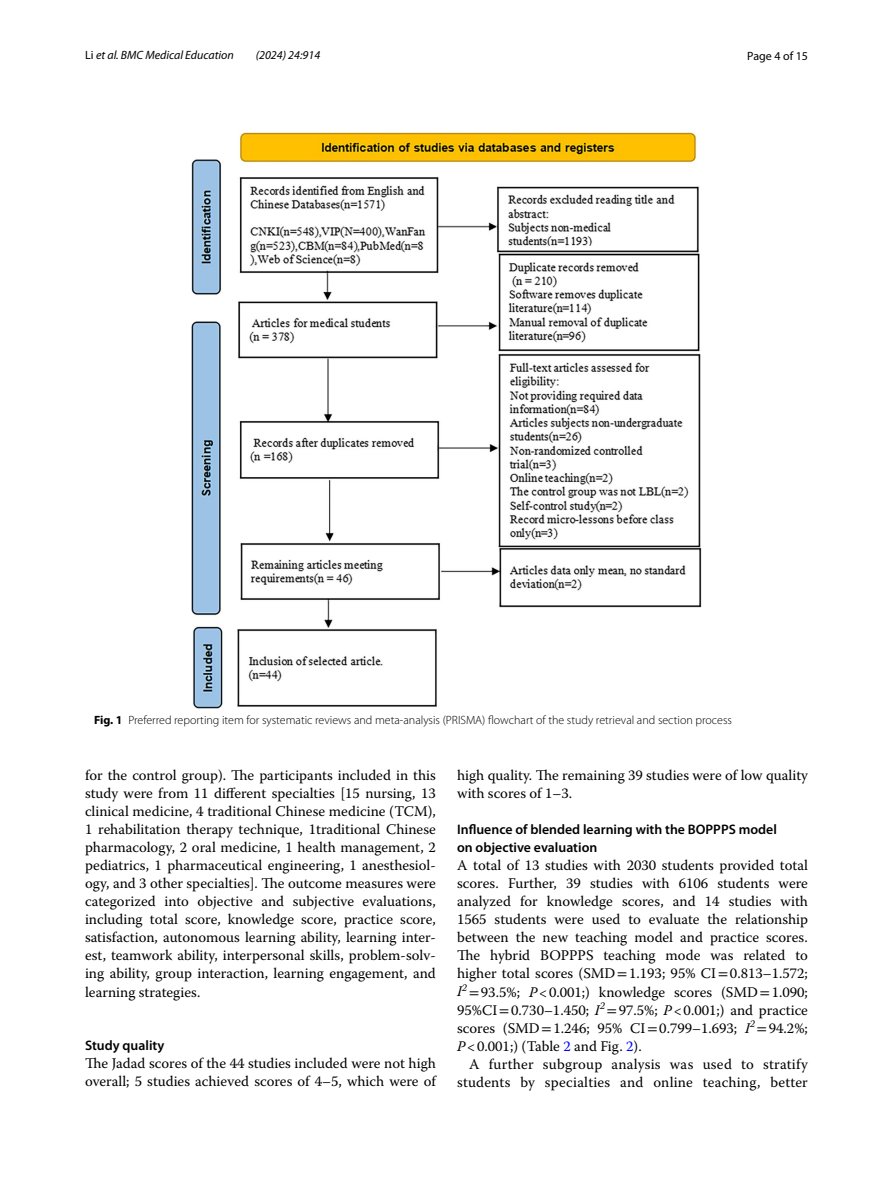
<style>
.page{position:relative;width:893px;height:1187px;background:#fff}
.page>*{position:absolute;margin:0;border:0;box-sizing:border-box;transform-origin:0 0}
.t1{font:14.7px/18px "Warnock Pro";color:#000;text-align:justify}
.t2{font:600 13.8px/18px "Myriad Pro";color:#000}
.t3{font:300 12px "Myriad Pro";color:#000}
.t4{font:italic 12px "Myriad Pro";color:#000}
.t5{font:12px "Myriad Pro";color:#000}
.s1{font-style:normal}
.s2{font-weight:700}
.s3{font-family:"STIX"}
.s4{font-style:italic}
.s5{color:#00f}
</style>
<div class="page">
<img style="left:191px;top:133px;width:511px;height:575px">
<p class="t4" style="left:85px;top:48px;width:150px"><span class="s1">Li</span> et al. BMC Medical Education</p>
<p class="t4" style="left:256px;top:48px;width:66px">(2024) 24:914</p>
<p class="t5" style="left:747px;top:48px;width:62px">Page 4 of 15</p>
<p class="t3" style="left:94px;top:713px;width:639px"><span class="s2">Fig. 1</span> Preferred reporting item for systematic reviews and meta-analysis (PRISMA) flowchart of the study retrieval and section process</p>
<p class="t1" style="left:85px;top:766px;width:352px">for the control group). The participants included in this study were from 11 different specialties [15 nursing, 13 clinical medicine, 4 traditional Chinese medicine (TCM), 1 rehabilitation therapy technique, 1traditional Chinese pharmacology, 2 oral medicine, 1 health management, 2 pediatrics, 1 pharmaceutical engineering, 1 anesthesiol&shy;ogy, and 3 other specialties]. The outcome measures were categorized into objective and subjective evaluations, including total score, knowledge score, practice score, satisfaction, autonomous learning ability, learning inter&shy;est, teamwork ability, interpersonal skills, problem-solv&shy;ing ability, group interaction, learning engagement, and learning strategies.</p>
<p class="t2" style="left:85px;top:1036px;width:81px">Study quality</p>
<p class="t1" style="left:85px;top:1054px;width:352px">The Jadad scores of the 44 studies included were not high overall; 5 studies achieved scores of 4–5, which were of</p>
<p class="t1" style="left:457px;top:766px;width:352px">high quality. The remaining 39 studies were of low quality with scores of 1–3.</p>
<p class="t2" style="left:457px;top:820px;width:321px">Influence of blended learning with the BOPPPS model on objective evaluation</p>
<p class="t1" style="left:457px;top:856px;width:352px">A total of 13 studies with 2030 students provided total scores. Further, 39 studies with 6106 students were analyzed for knowledge scores, and 14 studies with 1565 students were used to evaluate the relationship between the new teaching model and practice scores.<br>The hybrid BOPPPS teaching mode was related to higher total scores (SMD<span class="s3">=</span>1.193; 95% CI<span class="s3">=</span>0.813–1.572; <span class="s4">I</span><sup>2</sup> <span class="s3">=</span>93.5%; <span class="s4">P</span>&lt;0.001;) knowledge scores (SMD<span class="s3">=</span>1.090; 95%CI<span class="s3">=</span>0.730–1.450; <span class="s4">I</span><sup>2</sup> <span class="s3">=</span>97.5%; <span class="s4">P</span>&lt;0.001;) and practice scores (SMD<span class="s3">=</span>1.246; 95% CI<span class="s3">=</span>0.799–1.693; <span class="s4">I</span><sup>2</sup> <span class="s3">=</span>94.2%; <span class="s4">P</span>&lt;0.001;) (Table <span class="s5">2</span> and Fig. <span class="s5">2</span>).</p>
<p class="t1" style="left:457px;top:1054px;width:352px;text-align:right">A further subgroup analysis was used to stratify students by specialties and online teaching, better</p>
</div>
